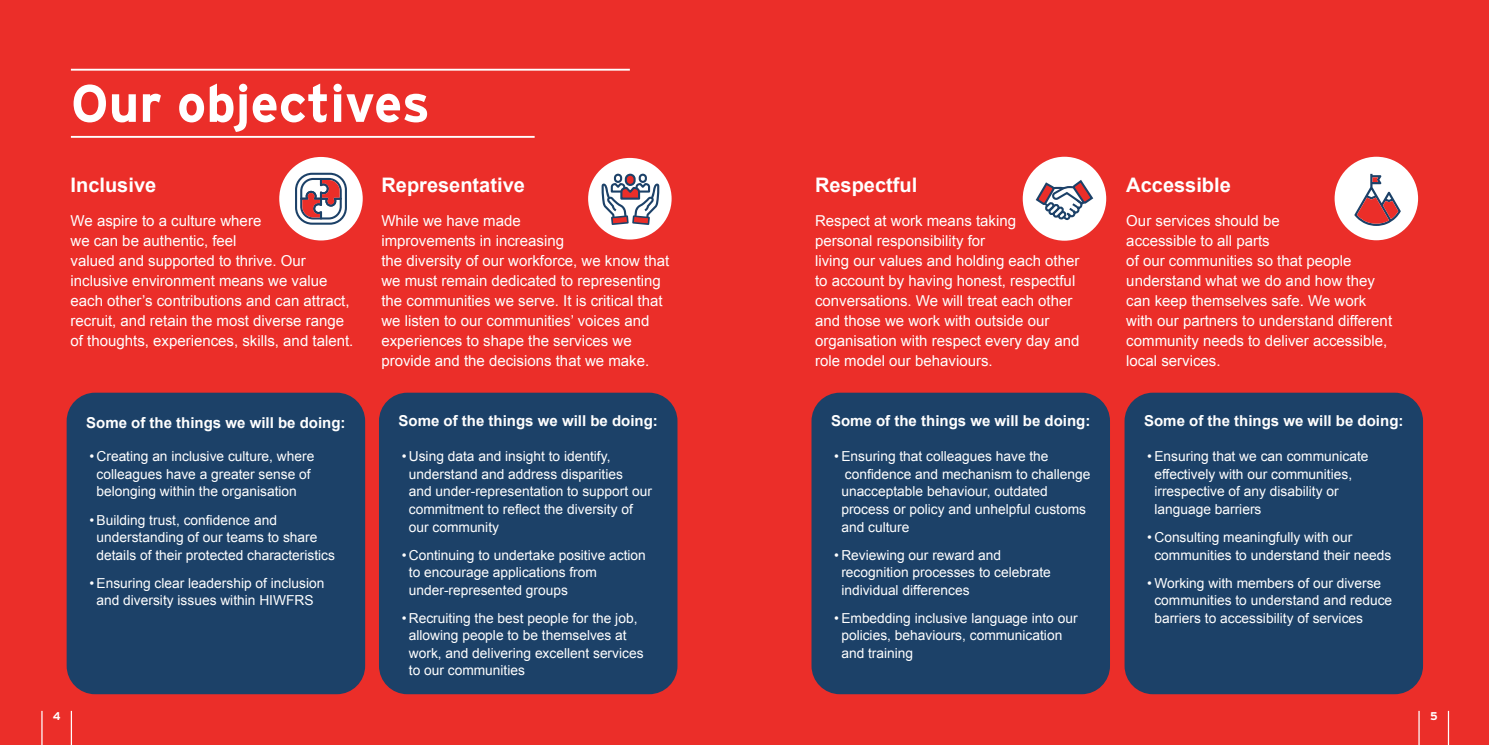
<style>
.page{position:relative;width:1489px;height:745px;background:#fff}
.page>*{position:absolute;margin:0;border:0;box-sizing:border-box;transform-origin:0 0}
.t1{font:700 52.5px "Interstate";color:#fff}
.Subhead{font:700 20px "Arial";color:#fff}
.Intro{font:15px/20px "Arial";color:#fff}
.Intro-2{font:700 15px "Arial";color:#fff}
.t2{font:13.75px/17.5px "Arial";color:#fff}
.t3{font:700 11.25px "Interstate";color:#fff}
</style>
<div class="page">
<div style="left:0;top:0;width:1488px;height:744px;background:#eb2e29"></div>
<div style="left:1022px;top:157px;width:84px;height:83px;background:#fff;border-radius:50%"></div>
<svg style="left:1035px;top:180px;width:59px;height:41px"></svg>
<div style="left:588px;top:158px;width:83px;height:81px;background:#fff;border-radius:50%"></div>
<div style="left:614px;top:173px;width:8px;height:10px;border:2px solid #1c4168;border-radius:3px"></div>
<div style="left:638px;top:173px;width:9px;height:10px;border:2px solid #1c4168;border-radius:3px"></div>
<svg style="left:601px;top:182px;width:59px;height:43px"></svg>
<svg style="left:626px;top:175px;width:8px;height:10px"></svg>
<div style="left:624px;top:173px;width:11px;height:13px;border:2px solid #1c4168;border-radius:4px"></div>
<div style="left:67px;top:392px;width:298px;height:301px;background:#1c4168;border-radius:28px"></div>
<div style="left:379px;top:392px;width:298px;height:301px;background:#1c4168;border-radius:28px"></div>
<div style="left:811px;top:392px;width:298px;height:301px;background:#1c4168;border-radius:28px"></div>
<div style="left:1124px;top:392px;width:298px;height:301px;background:#1c4168;border-radius:28px"></div>
<hr style="left:71px;top:69px;width:559px;height:2px;background:#fff">
<hr style="left:71px;top:136px;width:463px;height:2px;background:#fff">
<div style="left:279px;top:157px;width:84px;height:83px;background:#fff;border-radius:50%"></div>
<svg style="left:295px;top:173px;width:52px;height:51px"></svg>
<div style="left:1334px;top:157px;width:83px;height:83px;background:#fff;border-radius:50%"></div>
<svg style="left:1354px;top:174px;width:46px;height:52px"></svg>
<hr style="left:41px;top:710px;width:2px;height:34px;background:#fff">
<hr style="left:71px;top:710px;width:1px;height:34px;background:#fff">
<hr style="left:1418px;top:710px;width:1px;height:34px;background:#fff">
<hr style="left:1447px;top:710px;width:1px;height:34px;background:#fff">
<p class="t1" style="left:71px;top:74px;width:360px">Our objectives</p>
<p class="Subhead" style="left:71px;top:172px;width:87px">Inclusive</p>
<p class="Subhead" style="left:381px;top:172px;width:145px">Representative</p>
<p class="Subhead" style="left:815px;top:172px;width:104px">Respectful</p>
<p class="Subhead" style="left:1126px;top:172px;width:106px">Accessible</p>
<p class="Intro" style="left:71px;top:211px;width:284px">We aspire to a culture where<br>we can be authentic, feel<br>valued and supported to thrive. Our inclusive environment means we value each other’s contributions and can attract, recruit, and retain the most diverse range of thoughts, experiences, skills, and talent.</p>
<p class="Intro" style="left:381px;top:211px;width:289px">While we have made<br>improvements in increasing<br>the diversity of our workforce, we know that we must remain dedicated to representing the communities we serve. It is critical that we listen to our communities’ voices and experiences to shape the services we provide and the decisions that we make.</p>
<p class="Intro" style="left:815px;top:211px;width:266px">Respect at work means taking<br>personal responsibility for<br>living our values and holding each other to account by having honest, respectful conversations. We will treat each other and those we work with outside our organisation with respect every day and role model our behaviours.</p>
<p class="Intro" style="left:1126px;top:211px;width:267px">Our services should be<br>accessible to all parts<br>of our communities so that people understand what we do and how they can keep themselves safe. We work with our partners to understand different community needs to deliver accessible, local services.</p>
<p class="Intro-2" style="left:86px;top:413px;width:261px">Some of the things we will be doing:</p>
<p class="Intro-2" style="left:398px;top:410px;width:261px">Some of the things we will be doing:</p>
<p class="Intro-2" style="left:831px;top:410px;width:261px">Some of the things we will be doing:</p>
<p class="Intro-2" style="left:1144px;top:410px;width:261px">Some of the things we will be doing:</p>
<p class="t2" style="left:96px;top:447px;width:219px;text-indent:-7px">• Creating an inclusive culture, where colleagues have a greater sense of belonging within the organisation</p>
<p class="t2" style="left:96px;top:511px;width:240px;text-indent:-7px">• Building trust, confidence and understanding of our teams to share details of their protected characteristics</p>
<p class="t2" style="left:89px;top:574px;width:236px;text-align:center">• Ensuring clear leadership of inclusion and diversity issues within HIWFRS</p>
<p class="t2" style="left:409px;top:447px;width:245px;text-indent:-7px">• Using data and insight to identify, understand and address disparities<br>and under-representation to support our commitment to reflect the diversity of our community</p>
<p class="t2" style="left:409px;top:546px;width:238px;text-indent:-7px">• Continuing to undertake positive action to encourage applications from under-represented groups</p>
<p class="t2" style="left:409px;top:609px;width:236px;text-indent:-7px">• Recruiting the best people for the job, allowing people to be themselves at work, and delivering excellent services to our communities</p>
<p class="t2" style="left:841px;top:447px;width:250px;text-indent:-7px">• Ensuring that colleagues have the confidence and mechanism to challenge unacceptable behaviour, outdated process or policy and unhelpful customs and culture</p>
<p class="t2" style="left:841px;top:546px;width:211px;text-indent:-7px">• Reviewing our reward and recognition processes to celebrate individual differences</p>
<p class="t2" style="left:841px;top:609px;width:238px;text-indent:-7px">• Embedding inclusive language into our policies, behaviours, communication and training</p>
<p class="t2" style="left:1154px;top:447px;width:215px;text-indent:-7px">• Ensuring that we can communicate effectively with our communities, irrespective of any disability or language barriers</p>
<p class="t2" style="left:1154px;top:528px;width:238px;text-indent:-7px">• Consulting meaningfully with our communities to understand their needs</p>
<p class="t2" style="left:1154px;top:574px;width:239px;text-indent:-7px">• Working with members of our diverse communities to understand and reduce barriers to accessibility of services</p>
<p class="t3" style="left:53px;top:709px;width:9px">4</p>
<p class="t3" style="left:1429px;top:709px;width:9px">5</p>
</div>
